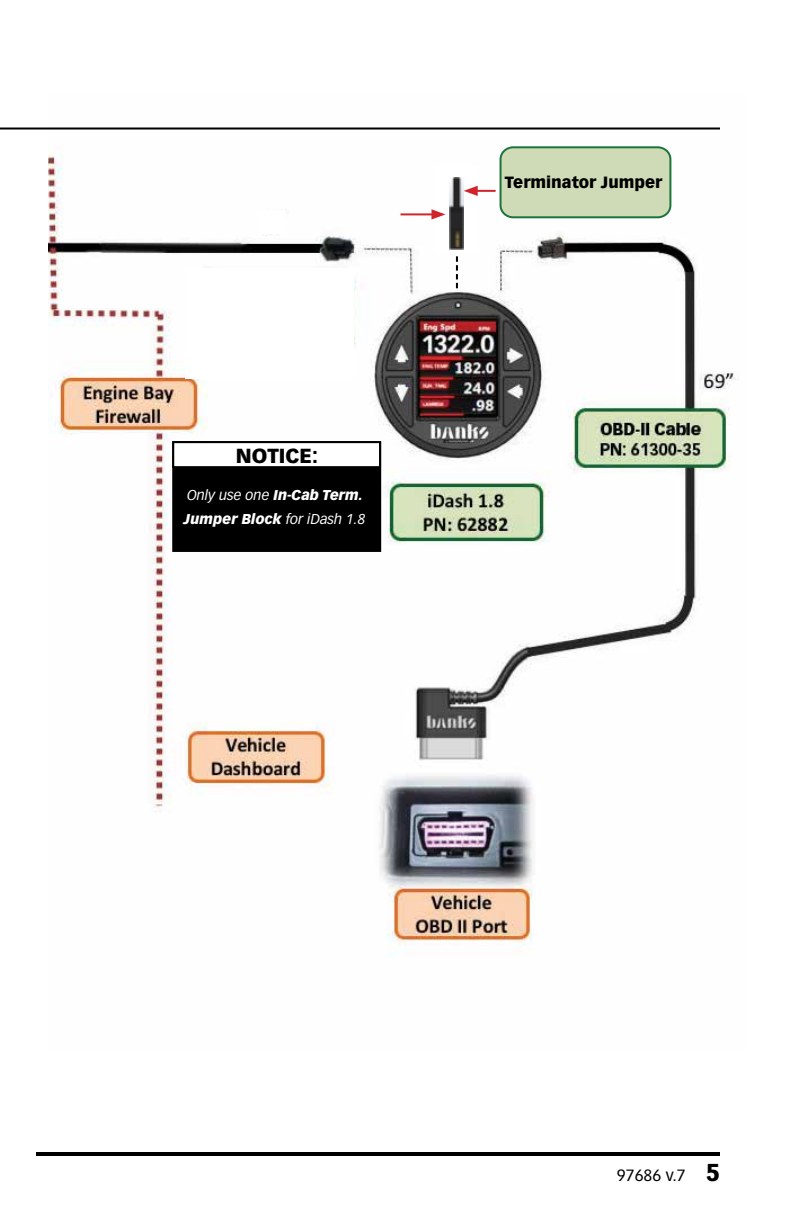
<style>
.page{position:relative;width:792px;height:1224px;background:#fff}
.page>*{position:absolute;margin:0;border:0;box-sizing:border-box;transform-origin:0 0}
.t1{font:900 20px "Vectora LT Std";color:#000}
.t2{font:900 16px "Vectora LT Std";color:#000}
.t3{font:16px "Vectora LT Std";color:#000}
.t4{font:italic 900 14px/24px "Vectora LT Std";color:#fff}
.s1{font-weight:400}
.s2{font-weight:900;font-size:24px}
</style>
<div class="page">
<hr style="left:36px;top:1152px;width:684px;height:4px;background:#000">
<img style="left:48px;top:127px;width:690px;height:824px">
<div style="left:173px;top:442px;width:207px;height:109px;background:#000"></div>
<div style="left:172px;top:441px;width:209px;height:111px;border:2px solid #000"></div>
<div style="left:173px;top:442px;width:207px;height:25px;background:#fff"></div>
<div style="left:172px;top:441px;width:209px;height:27px;border:2px solid #000"></div>
<div style="left:435px;top:166px;width:44px;height:88px;background:#fff"></div>
<img style="left:450px;top:177px;width:14px;height:72px">
<svg style="left:456px;top:256px;width:2px;height:32px"></svg>
<hr style="left:401px;top:213px;width:34px;height:2px;background:#d2232a">
<svg style="left:431px;top:209px;width:15px;height:11px"></svg>
<div style="left:501px;top:147px;width:169px;height:70px;background:#cfdbb6;border-radius:12px"></div>
<div style="left:500px;top:146px;width:171px;height:72px;border:2px solid #1d743b;border-radius:12px"></div>
<div style="left:186px;top:268px;width:168px;height:111px;background:#fff"></div>
<hr style="left:475px;top:190px;width:21px;height:2px;background:#d2232a">
<svg style="left:464px;top:186px;width:14px;height:10px"></svg>
<hr style="left:0;top:128px;width:720px;height:2px;background:#000">
<div style="left:257px;top:210px;width:27px;height:24px;background:#fff"></div>
<h1 class="t1" style="left:236px;top:443px;width:84px">NOTICE:</h1>
<p class="t4" style="left:184px;top:483px;width:183px"><span class="s1">Only use one</span> In-Cab Term.<br>Jumper Block <span class="s1">for iDash 1.8</span></p>
<p class="t2" style="left:505px;top:172px;width:159px">Terminator Jumper</p>
<p class="t3" style="left:617px;top:1166px;width:105px">97686 v.7 <span class="s2">5</span></p>
</div>
